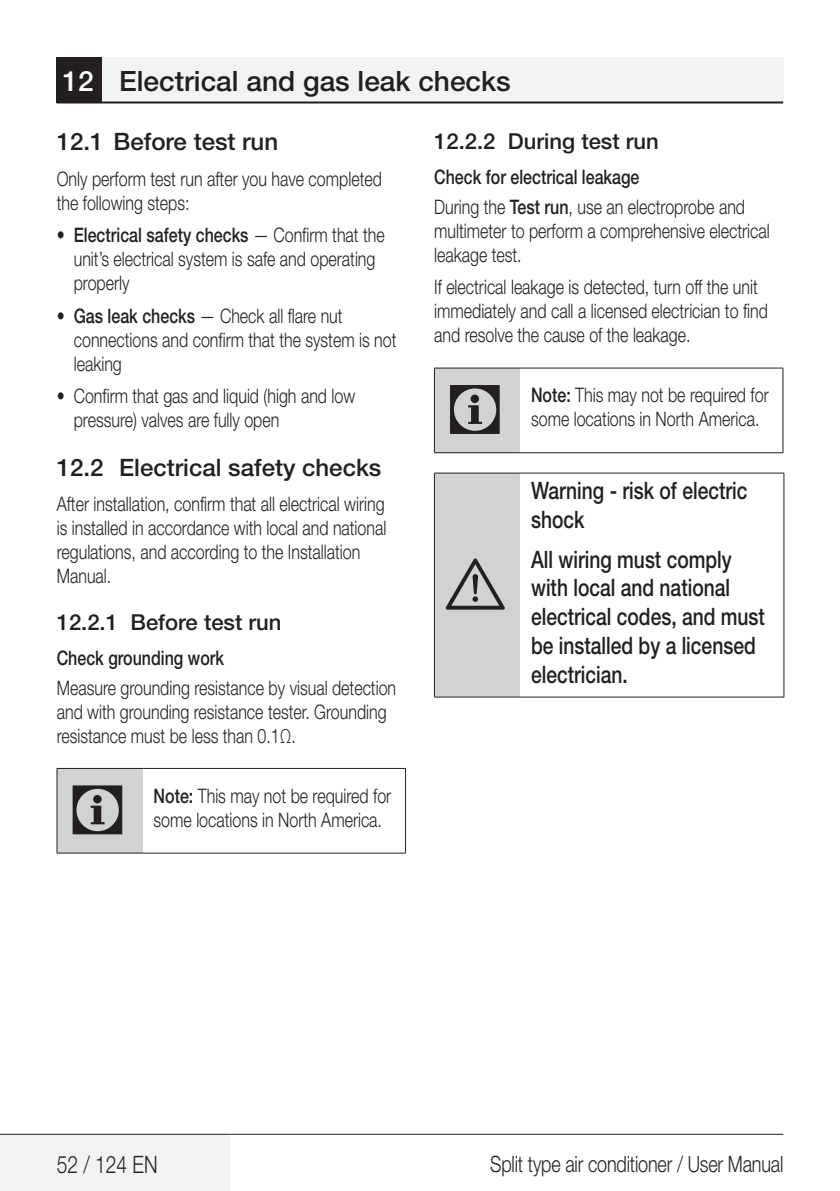
<style>
.page{position:relative;width:840px;height:1191px;background:#fff}
.page>*{position:absolute;margin:0;border:0;box-sizing:border-box;transform-origin:0 0}
.body{font:72px "ZIWARNUN";color:#231f20}
.body-2{font:64px "ZIWARNUN";color:#231f20}
.t1{font:500 28px "Helvetica Neue LT Std";color:#231f20}
.body_bold_12pt__3mm{font:500 24px/28.8px "Helvetica Neue LT Std";color:#231f20;scale:.8 1}
.body_bold_12pt__3mm-2{font:500 24px "Helvetica Neue LT Std";color:#231f20}
.t2{font:300 24px "Helvetica Neue LT Std";color:#231f20;scale:.8 1}
.t3{font:300 22.4px "Helvetica Neue LT Std";letter-spacing:-.01em;color:#231f20;scale:.8 1}
.t4{font:500 22px "Helvetica Neue LT Std";color:#231f20}
.body-3{font:300 20px/24px "Helvetica Neue LT Std";color:#231f20;scale:.8 1}
.body_Bold{font:500 20px "Helvetica Neue LT Std";color:#231f20;scale:.8 1}
.s1{color:#fff}
.s2{font-family:"Helvetica Neue LT Pro";font-weight:700;font-stretch:condensed}
.s3{font-weight:500}
</style>
<div class="page">
<div style="left:57px;top:57px;width:45px;height:45px;background:#231f20"></div>
<div style="left:102px;top:57px;width:680px;height:45px;background:#f2f3f4"></div>
<hr style="left:57px;top:101px;width:45px;height:2px;background:#231f20">
<hr style="left:102px;top:101px;width:680px;height:2px;background:#231f20">
<div style="left:0;top:1134px;width:230px;height:57px;background:#f2f3f4"></div>
<hr style="left:0;top:1133px;width:57px;height:1px;background:#231f20">
<hr style="left:57px;top:1133px;width:173px;height:1px;background:#231f20">
<hr style="left:230px;top:1133px;width:552px;height:1px;background:#231f20">
<div style="left:57px;top:768px;width:85px;height:85px;background:#d1d2d4"></div>
<hr style="left:142px;top:768px;width:263px;height:1px;background:#231f20">
<hr style="left:405px;top:768px;width:1px;height:85px;background:#231f20">
<hr style="left:142px;top:852px;width:263px;height:1px;background:#231f20">
<hr style="left:57px;top:768px;width:85px;height:1px;background:#231f20">
<hr style="left:57px;top:768px;width:1px;height:85px;background:#231f20">
<hr style="left:57px;top:852px;width:85px;height:1px;background:#231f20">
<div style="left:434px;top:368px;width:85px;height:85px;background:#d1d2d4"></div>
<hr style="left:519px;top:368px;width:263px;height:1px;background:#231f20">
<hr style="left:782px;top:368px;width:1px;height:84px;background:#231f20">
<hr style="left:519px;top:452px;width:263px;height:1px;background:#231f20">
<hr style="left:434px;top:368px;width:85px;height:1px;background:#231f20">
<hr style="left:434px;top:368px;width:1px;height:84px;background:#231f20">
<hr style="left:434px;top:452px;width:85px;height:1px;background:#231f20">
<div style="left:434px;top:473px;width:85px;height:224px;background:#d1d2d4"></div>
<hr style="left:434px;top:473px;width:85px;height:1px;background:#231f20">
<hr style="left:519px;top:473px;width:264px;height:1px;background:#231f20">
<hr style="left:783px;top:473px;width:1px;height:224px;background:#231f20">
<hr style="left:434px;top:696px;width:85px;height:1px;background:#231f20">
<hr style="left:519px;top:696px;width:264px;height:1px;background:#231f20">
<hr style="left:434px;top:473px;width:1px;height:224px;background:#231f20">
<p class="t1" style="left:62px;top:65px;width:449px"><span class="s1">12</span> Electrical and gas leak checks</p>
<p class="body_bold_12pt__3mm-2" style="left:57px;top:127px;width:223px">12.1 Before test run</p>
<p class="body-3" style="left:57px;top:166px;width:408px">Only perform test run after you have completed the following steps:</p>
<p class="body-3" style="left:74px;top:223px;width:390px;text-indent:-17px"><span class="s2">•</span> <span class="s3">Electrical safety checks</span> — Confirm that the unit’s electrical system is safe and operating properly</p>
<p class="body-3" style="left:74px;top:303px;width:404px;text-indent:-17px"><span class="s2">•</span> <span class="s3">Gas leak checks</span> — Check all flare nut connections and confirm that the system is not leaking</p>
<p class="body-3" style="left:74px;top:384px;width:353px;text-indent:-17px"><span class="s2">•</span> Confirm that gas and liquid (high and low pressure) valves are fully open</p>
<p class="body_bold_12pt__3mm-2" style="left:57px;top:453px;width:326px">12.2 Electrical safety checks</p>
<p class="body-3" style="left:57px;top:492px;width:413px">After installation, confirm that all electrical wiring is installed in accordance with local and national regulations, and according to the Installation Manual.</p>
<p class="t4" style="left:57px;top:608px;width:226px">12.2.1 Before test run</p>
<p class="body_Bold" style="left:57px;top:646px;width:210px">Check grounding work</p>
<p class="body-3" style="left:57px;top:675px;width:425px">Measure grounding resistance by visual detection and with grounding resistance tester. Grounding resistance must be less than 0.1Ω.</p>
<p class="body" style="left:68px;top:772px;width:63px">C</p>
<p class="body-3" style="left:153px;top:783px;width:298px"><span class="s3">Note:</span> This may not be required for some locations in North America.</p>
<p class="t4" style="left:434px;top:128px;width:226px">12.2.2 During test run</p>
<p class="body_Bold" style="left:434px;top:165px;width:258px">Check for electrical leakage</p>
<p class="body-3" style="left:434px;top:194px;width:420px">During the <span class="s3">Test run</span>, use an electroprobe and multimeter to perform a comprehensive electrical leakage test.</p>
<p class="body-3" style="left:434px;top:275px;width:418px">If electrical leakage is detected, turn off the unit immediately and call a licensed electrician to find and resolve the cause of the leakage.</p>
<p class="body" style="left:445px;top:371px;width:63px">C</p>
<p class="body-3" style="left:530px;top:383px;width:298px"><span class="s3">Note:</span> This may not be required for some locations in North America.</p>
<p class="body-2" style="left:445px;top:550px;width:63px">A</p>
<p class="body_bold_12pt__3mm" style="left:530px;top:475px;width:272px">Warning - risk of electric shock</p>
<p class="body_bold_12pt__3mm" style="left:530px;top:544px;width:294px">All wiring must comply with local and national electrical codes, and must be installed by a licensed electrician.</p>
<p class="t2" style="left:57px;top:1149px;width:127px">52 / 124 EN</p>
<p class="t3" style="left:490px;top:1150px;width:367px">Split type air conditioner / User Manual</p>
</div>
